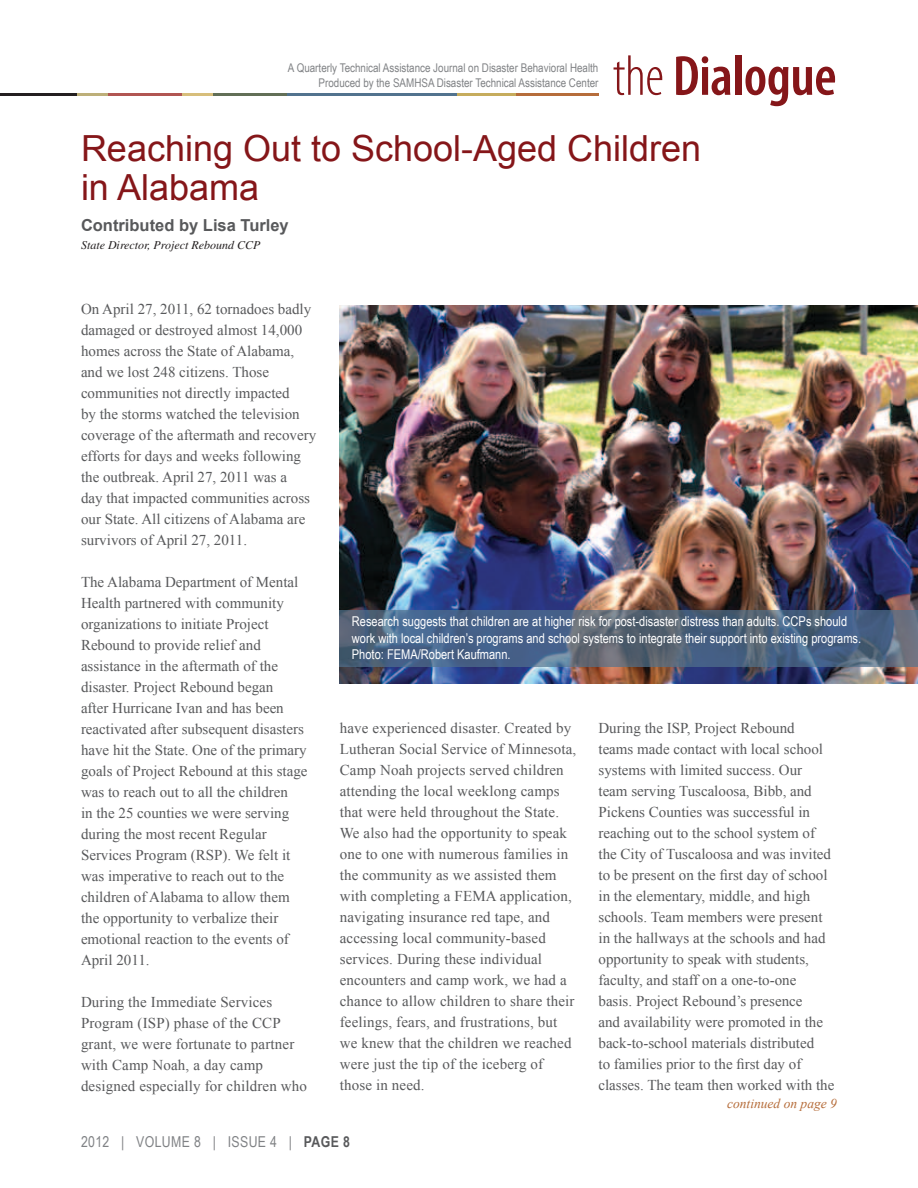
<style>
.page{position:relative;width:918px;height:1188px;background:#fff}
.page>*{position:absolute;margin:0;border:0;box-sizing:border-box;transform-origin:0 0}
.t1{font:600 condensed 57px "Myriad Pro";letter-spacing:-.01em;color:#851619}
.Heading_1{font:36px/39px "Arial";color:#851619}
.byline{font:700 16.5px "Arial";color:#58595b}
.Body_Text{font:15px/21px "Times New Roman";color:#58595b}
.t2{font:15px "Arial Narrow";letter-spacing:.025em;color:#808285}
.Photo_Caption{font:13.5px/16.2px "Arial Narrow";color:#fff}
.t3{font:italic 13.5px "Times New Roman";color:#b66d3b}
.t4{font:12px/14.2px "Arial Narrow";color:#808285;text-align:right}
.byline_title{font:italic 12px "Times";color:#231f20}
.s1{font-weight:300}
.s2{font-weight:700;color:#58595b}
</style>
<div class="page">
<hr style="left:515px;top:93px;width:83px;height:3px;background:#b66d3b">
<hr style="left:287px;top:93px;width:172px;height:3px;background:#52738e">
<hr style="left:457px;top:93px;width:59px;height:3px;background:#c6ac5d">
<hr style="left:212px;top:93px;width:75px;height:3px;background:#626f57">
<hr style="left:107px;top:93px;width:75px;height:3px;background:#b15652">
<hr style="left:182px;top:93px;width:30px;height:3px;background:#d7be7b">
<hr style="left:0;top:93px;width:77px;height:3px;background:#231f20">
<hr style="left:77px;top:93px;width:31px;height:3px;background:#bdaf79">
<img style="left:340px;top:305px;width:578px;height:378px">
<svg style="left:340px;top:610px;width:578px;height:57px"></svg>
<p class="t4" style="left:288px;top:61px;width:312px">A Quarterly Technical Assistance Journal on Disaster Behavioral Health<br>Produced by the SAMHSA Disaster Technical Assistance Center</p>
<p class="t1" style="left:613px;top:45px;width:225px"><span class="s1">the</span> Dialogue</p>
<h1 class="Heading_1" style="left:81px;top:129px;width:622px">Reaching Out to School-Aged Children in Alabama</h1>
<p class="byline" style="left:81px;top:214px;width:209px">Contributed by Lisa Turley</p>
<p class="byline_title" style="left:81px;top:238px;width:181px">State Director, Project Rebound CCP</p>
<p class="Body_Text" style="left:81px;top:298px;width:237px">On April 27, 2011, 62 tornadoes badly damaged or destroyed almost 14,000 homes across the State of Alabama, and we lost 248 citizens. Those communities not directly impacted<br>by the storms watched the television coverage of the aftermath and recovery efforts for days and weeks following the outbreak. April 27, 2011 was a<br>day that impacted communities across our State. All citizens of Alabama are survivors of April 27, 2011.</p>
<p class="Body_Text" style="left:81px;top:571px;width:228px">The Alabama Department of Mental Health partnered with community organizations to initiate Project Rebound to provide relief and assistance in the aftermath of the disaster. Project Rebound began<br>after Hurricane Ivan and has been reactivated after subsequent disasters have hit the State. One of the primary goals of Project Rebound at this stage was to reach out to all the children<br>in the 25 counties we were serving during the most recent Regular Services Program (RSP). We felt it was imperative to reach out to the children of Alabama to allow them the opportunity to verbalize their emotional reaction to the events of April 2011.</p>
<p class="Body_Text" style="left:81px;top:991px;width:228px">During the Immediate Services<br>Program (ISP) phase of the CCP grant, we were fortunate to partner with Camp Noah, a day camp designed especially for children who</p>
<p class="Photo_Caption" style="left:352px;top:613px;width:511px">Research suggests that children are at higher risk for post-disaster distress than adults. CCPs should work with local children’s programs and school systems to integrate their support into existing programs.<br>Photo: FEMA/Robert Kaufmann.</p>
<p class="Body_Text" style="left:340px;top:717px;width:238px">have experienced disaster. Created by Lutheran Social Service of Minnesota, Camp Noah projects served children attending the local weeklong camps that were held throughout the State.<br>We also had the opportunity to speak one to one with numerous families in the community as we assisted them with completing a FEMA application, navigating insurance red tape, and accessing local community-based services. During these individual encounters and camp work, we had a chance to allow children to share their feelings, fears, and frustrations, but we knew that the children we reached were just the tip of the iceberg of those in need.</p>
<p class="Body_Text" style="left:598px;top:717px;width:237px">During the ISP, Project Rebound<br>teams made contact with local school systems with limited success. Our team serving Tuscaloosa, Bibb, and Pickens Counties was successful in reaching out to the school system of the City of Tuscaloosa and was invited to be present on the first day of school in the elementary, middle, and high schools. Team members were present in the hallways at the schools and had opportunity to speak with students, faculty, and staff on a one-to-one<br>basis. Project Rebound’s presence<br>and availability were promoted in the back-to-school materials distributed<br>to families prior to the first day of classes. The team then worked with the</p>
<p class="t3" style="left:727px;top:1094px;width:111px">continued on page 9</p>
<p class="t2" style="left:81px;top:1131px;width:270px">2012 | VOLUME 8 | ISSUE 4 | <span class="s2">PAGE 8</span></p>
</div>
